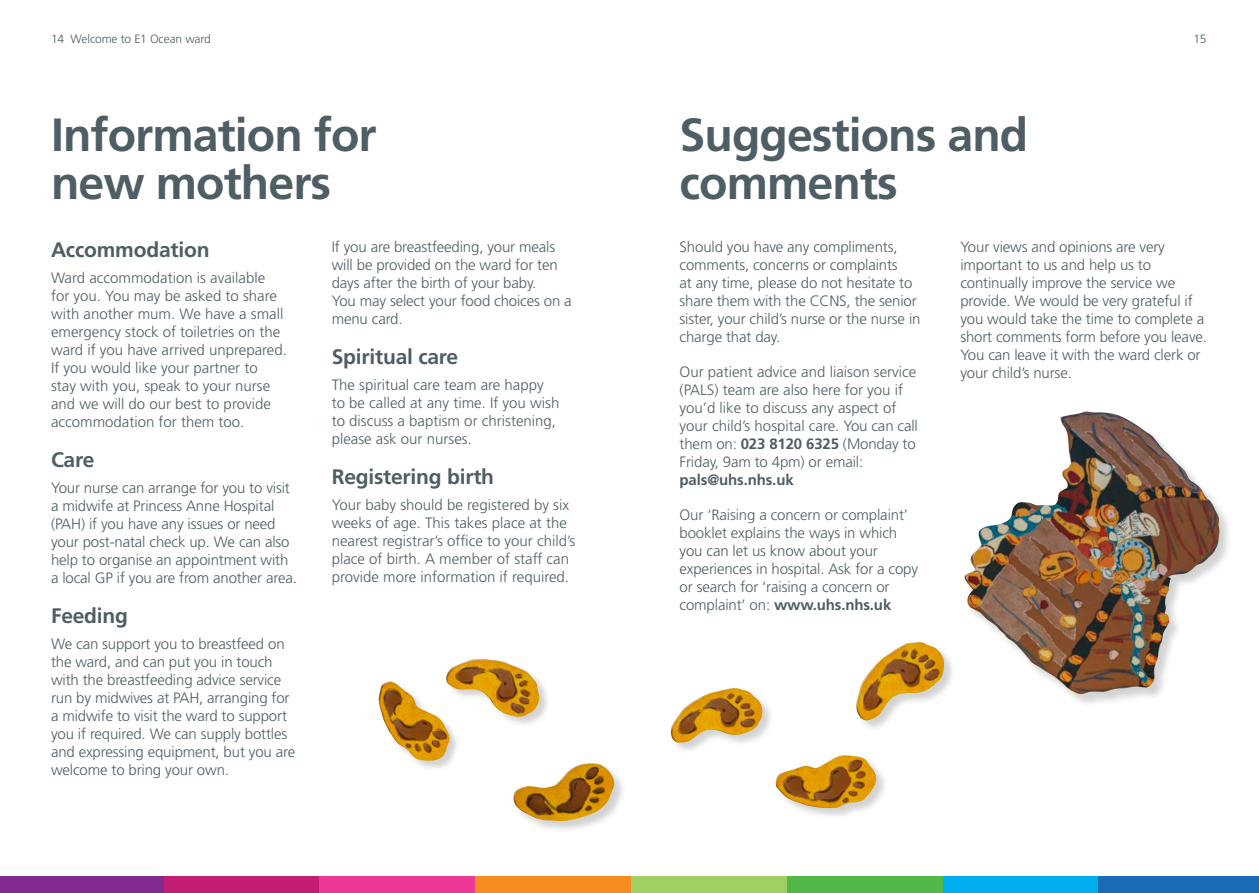
<style>
.page{position:relative;width:1259px;height:893px;background:#fff}
.page>*{position:absolute;margin:0;border:0;box-sizing:border-box;transform-origin:0 0}
.t1{font:700 46.5px/48px "Frutiger";letter-spacing:-.02em;color:#4f5e64}
.t2{font:700 21px "Frutiger";letter-spacing:-.01em;color:#4f5e64}
.t3{font:300 15px/18px "Frutiger";letter-spacing:-.01em;color:#4f5e64}
.t4{font:700 15px "Frutiger";letter-spacing:-.01em;color:#4f5e64}
.t5{font:300 12px "Frutiger";letter-spacing:-.01em;color:#4f5e64}
.s1{font-weight:700}
</style>
<div class="page">
<div style="left:1097px;top:877px;width:162px;height:16px;background:#1a6cb6"></div>
<div style="left:941px;top:877px;width:157px;height:16px;background:#00aeef"></div>
<div style="left:786px;top:877px;width:156px;height:16px;background:#51b848"></div>
<div style="left:630px;top:877px;width:156px;height:16px;background:#a1cf61"></div>
<div style="left:474px;top:877px;width:156px;height:16px;background:#f68b1e"></div>
<div style="left:318px;top:877px;width:157px;height:16px;background:#ed3995"></div>
<div style="left:163px;top:877px;width:156px;height:16px;background:#c31e72"></div>
<div style="left:0;top:877px;width:163px;height:16px;background:#832990"></div>
<div style="left:965px;top:412px;width:267px;height:295px;background:#231f20;opacity:.2"></div>
<img style="left:964px;top:411px;width:255px;height:284px">
<div style="left:776px;top:756px;width:112px;height:64px;background:#231f20;opacity:.2"></div>
<img style="left:775px;top:755px;width:105px;height:53px">
<div style="left:856px;top:642px;width:100px;height:91px;background:#231f20;opacity:.2"></div>
<img style="left:856px;top:642px;width:88px;height:79px">
<div style="left:379px;top:659px;width:172px;height:113px;background:#231f20;opacity:.2"></div>
<img style="left:378px;top:659px;width:162px;height:105px">
<div style="left:514px;top:763px;width:112px;height:70px;background:#231f20;opacity:.2"></div>
<img style="left:513px;top:763px;width:102px;height:58px">
<div style="left:671px;top:688px;width:103px;height:67px;background:#231f20;opacity:.2"></div>
<img style="left:670px;top:688px;width:92px;height:55px">
<p class="t5" style="left:51px;top:32px;width:161px">14 Welcome to E1 Ocean ward</p>
<p class="t5" style="left:1193px;top:32px;width:15px">15</p>
<h1 class="t1" style="left:51px;top:110px;width:327px">Information for new mothers</h1>
<h2 class="t2" style="left:51px;top:237px;width:160px">Accommodation</h2>
<p class="t3" style="left:51px;top:269px;width:237px">Ward accommodation is available for you. You may be asked to share with another mum. We have a small emergency stock of toiletries on the ward if you have arrived unprepared.<br>If you would like your partner to<br>stay with you, speak to your nurse and we will do our best to provide accommodation for them too.</p>
<h2 class="t2" style="left:51px;top:447px;width:45px">Care</h2>
<p class="t3" style="left:51px;top:479px;width:247px">Your nurse can arrange for you to visit a midwife at Princess Anne Hospital (PAH) if you have any issues or need your post-natal check up. We can also help to organise an appointment with a local GP if you are from another area.</p>
<h2 class="t2" style="left:51px;top:603px;width:78px">Feeding</h2>
<p class="t3" style="left:51px;top:635px;width:246px">We can support you to breastfeed on the ward, and can put you in touch with the breastfeeding advice service run by midwives at PAH, arranging for a midwife to visit the ward to support you if required. We can supply bottles and expressing equipment, but you are welcome to bring your own.</p>
<p class="t3" style="left:332px;top:238px;width:241px">If you are breastfeeding, your meals will be provided on the ward for ten days after the birth of your baby.<br>You may select your food choices on a menu card.</p>
<h2 class="t2" style="left:332px;top:344px;width:128px">Spiritual care</h2>
<p class="t3" style="left:332px;top:376px;width:229px">The spiritual care team are happy to be called at any time. If you wish to discuss a baptism or christening, please ask our nurses.</p>
<h2 class="t2" style="left:332px;top:464px;width:164px">Registering birth</h2>
<p class="t3" style="left:332px;top:496px;width:245px">Your baby should be registered by six weeks of age. This takes place at the nearest registrar’s office to your child’s place of birth. A member of staff can provide more information if required.</p>
<h1 class="t1" style="left:679px;top:110px;width:350px">Suggestions and comments</h1>
<p class="t3" style="left:679px;top:238px;width:242px">Should you have any compliments, comments, concerns or complaints<br>at any time, please do not hesitate to share them with the CCNS, the senior sister, your child’s nurse or the nurse in charge that day.</p>
<p class="t3" style="left:679px;top:363px;width:240px">Our patient advice and liaison service (PALS) team are also here for you if you’d like to discuss any aspect of your child’s hospital care. You can call them on: <span class="s1">023 8120 6325</span> (Monday to Friday, 9am to 4pm) or email:</p>
<p class="t4" style="left:679px;top:471px;width:116px">pals@uhs.nhs.uk</p>
<p class="t3" style="left:679px;top:506px;width:240px">Our ‘Raising a concern or complaint’ booklet explains the ways in which you can let us know about your experiences in hospital. Ask for a copy or search for ‘raising a concern or complaint’ on: <span class="s1">www.uhs.nhs.uk</span></p>
<p class="t3" style="left:960px;top:238px;width:248px">Your views and opinions are very important to us and help us to continually improve the service we provide. We would be very grateful if you would take the time to complete a short comments form before you leave.<br>You can leave it with the ward clerk or your child’s nurse.</p>
</div>
